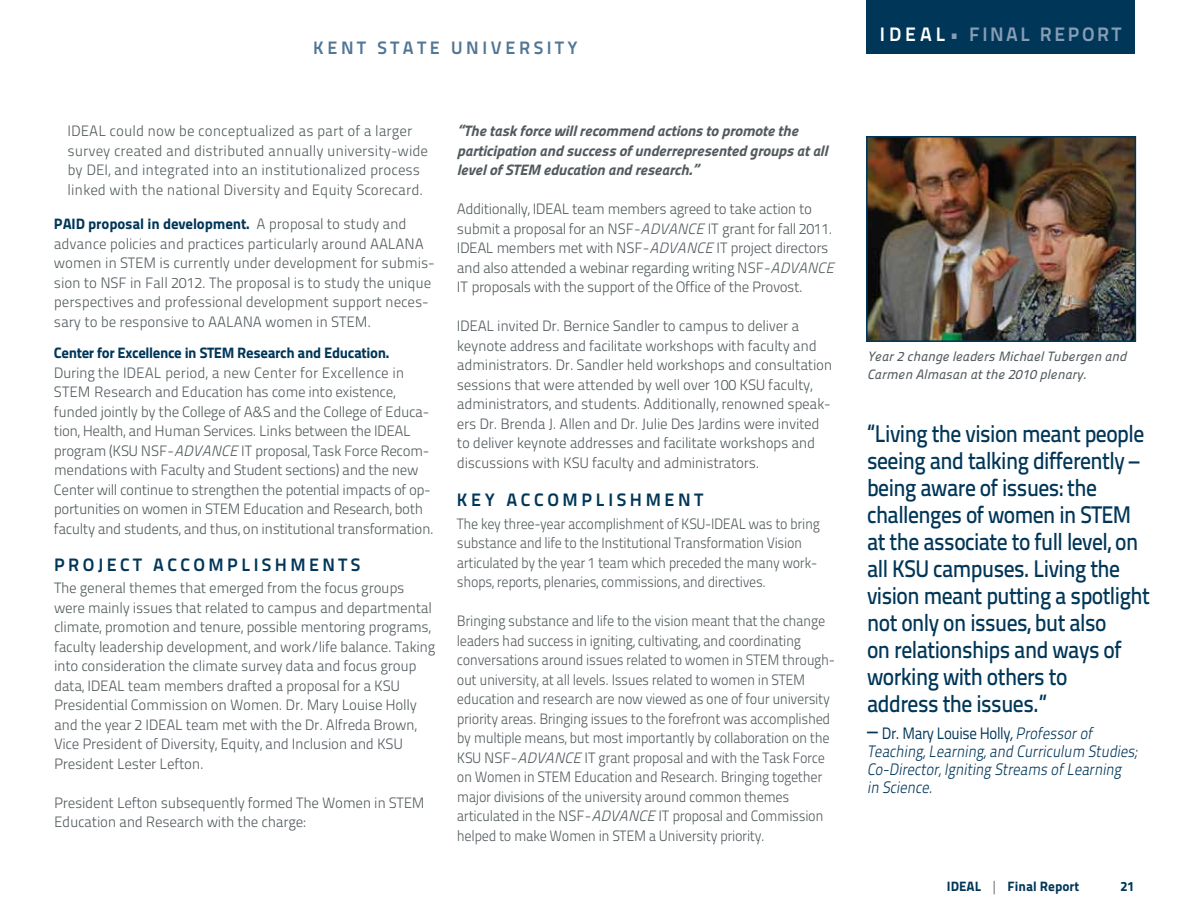
<style>
.page{position:relative;width:1188px;height:918px;background:#fff}
.page>*{position:absolute;margin:0;border:0;box-sizing:border-box;transform-origin:0 0}
.t1{font:24px/27px "Titillium Text 25 L 600 wt";letter-spacing:-.025em;color:#003658;scale:.9 1}
.t2{font:19.5px "Titillium Text 25 L 800 wt";letter-spacing:.13em;color:#869db5}
.t3{font:18px "Titillium Text 25 L 800 wt";letter-spacing:.19em;color:#003658}
.t4{font:18px "Titillium Text 25 L 800 wt";letter-spacing:.2em;color:#537694}
.t5{font:italic 16.5px/18px "Titillium Maps 26 L 250 wt";color:#003658;scale:.9 1}
.t6{font:16.5px "Titillium Text 25 L 400 wt";letter-spacing:-.025em;color:#003658;scale:.9 1}
.t7{font:15px/19.5px "Titillium Maps 26 L 250 wt";letter-spacing:-.02em;color:#525a5d}
.t8{font:15px/19.5px "Titillium Maps 26 L 250 wt";letter-spacing:-.02em;color:#525a5d;scale:.95 1}
.t9{font:15px/19.5px "Titillium Maps 26 L 250 wt";letter-spacing:-.02em;color:#525a5d;scale:.94 1}
.t10{font:15px/19.5px "Titillium Maps 26 L 250 wt";color:#525a5d}
.t11{font:15px/19.5px "Titillitalic 999 wt";letter-spacing:-.02em;color:#525a5d}
.t12{font:15px "Titillium Maps 26 L 999 wt";letter-spacing:-.025em;color:#003658}
.t13{font:13.5px/18px "Titillitalic 500 wt";color:#525a5d}
.t14{font:13.5px "Titillium Maps 26 L 999 wt";color:#003658}
.s1{font-family:"Titillium Maps 26 L 250 wt";color:#525a5d}
.s2{font-family:"Titillitalic 250 wt"}
.s3{color:#fff}
.s4{font-size:24px}
.s5{font-style:italic}
.s6{font-family:"Titillium Maps 26 L 250 wt";font-style:italic}
</style>
<div class="page">
<div style="left:866px;top:0;width:269px;height:54px;background:#003658"></div>
<img style="left:869px;top:139px;width:264px;height:200px">
<div style="left:866px;top:136px;width:270px;height:206px;border:2px solid #003658"></div>
<p class="t4" style="left:313px;top:34px;width:266px">KENT STATE U NIVERSITY</p>
<p class="t10" style="left:68px;top:121px;width:362px">IDEAL could now be conceptualized as part of a larger survey created and distributed annually university-wide by DEI, and integrated into an institutionalized process linked with the national Diversity and Equity Scorecard.</p>
<p class="t12" style="left:54px;top:212px;width:354px">PAID proposal in development. <span class="s1">A proposal to study and</span></p>
<p class="t7" style="left:54px;top:233px;width:382px">advance policies and practices particularly around AALANA women in STEM is currently under development for submis&shy;sion to NSF in Fall 2012. The proposal is to study the unique perspectives and professional development support neces&shy;sary to be responsive to AALANA women in STEM.</p>
<p class="t12" style="left:54px;top:341px;width:337px">Center for Excellence in STEM Research and Education.</p>
<p class="t7" style="left:54px;top:362px;width:381px">During the IDEAL period, a new Center for Excellence in STEM Research and Education has come into existence, funded jointly by the College of A&amp;S and the College of Educa&shy;tion, Health, and Human Services. Links between the IDEAL program (KSU NSF-<span class="s2">ADVANCE</span> IT proposal, Task Force Recom&shy;mendations with Faculty and Student sections) and the new Center will continue to strengthen the potential impacts of op&shy;portunities on women in STEM Education and Research, both faculty and students, and thus, on institutional transformation.</p>
<p class="t3" style="left:54px;top:550px;width:223px">PROJECT ACC OM PLISHM</p>
<p class="t3" style="left:309px;top:550px;width:51px">ENTS</p>
<p class="t7" style="left:54px;top:577px;width:383px">The general themes that emerged from the focus groups were mainly issues that related to campus and departmental climate, promotion and tenure, possible mentoring programs, faculty leadership development, and work/life balance. Taking into consideration the climate survey data and focus group data, IDEAL team members drafted a proposal for a KSU Presidential Commission on Women. Dr. Mary Louise Holly and the year 2 IDEAL team met with the Dr. Alfreda Brown, Vice President of Diversity, Equity, and Inclusion and KSU President Lester Lefton.</p>
<p class="t7" style="left:54px;top:792px;width:372px">President Lefton subsequently formed The Women in STEM<br>Education and Research with the charge:</p>
<p class="t11" style="left:457px;top:121px;width:372px">“The task force will recommend actions to promote the participation and success of underrepresented groups at all level of STEM education and research.”</p>
<p class="t7" style="left:457px;top:199px;width:379px">Additionally, IDEAL team members agreed to take action to submit a proposal for an NSF-<span class="s2">ADVANCE</span> IT grant for fall 2011.<br>IDEAL members met with NSF-<span class="s2">ADVANCE</span> IT project directors and also attended a webinar regarding writing NSF-<span class="s2">ADVANCE </span>IT proposals with the support of the Office of the Provost.</p>
<p class="t7" style="left:457px;top:316px;width:377px">IDEAL invited Dr. Bernice Sandler to campus to deliver a keynote address and facilitate workshops with faculty and administrators. Dr. Sandler held workshops and consultation sessions that were attended by well over 100 KSU faculty, administrators, and students. Additionally, renowned speak&shy;ers Dr. Brenda J. Allen and Dr. Julie Des Jardins were invited to deliver keynote addresses and facilitate workshops and discussions with KSU faculty and administrators.</p>
<p class="t3" style="left:457px;top:486px;width:175px">KEY ACC OM PLISHM</p>
<p class="t3" style="left:665px;top:486px;width:40px">ENT</p>
<p class="t9" style="left:457px;top:513px;width:388px">The key three-year accomplishment of KSU-IDEAL was to bring substance and life to the Institutional Transformation Vision articulated by the year 1 team which preceded the many work&shy;shops, reports, plenaries, commissions, and directives.</p>
<p class="t8" style="left:457px;top:610px;width:400px">Bringing substance and life to the vision meant that the change leaders had success in igniting, cultivating, and coordinating conversations around issues related to women in STEM through&shy;out university, at all levels. Issues related to women in STEM education and research are now viewed as one of four university priority areas. Bringing issues to the forefront was accomplished by multiple means, but most importantly by collaboration on the KSU NSF-<span class="s2">ADVANCE</span> IT grant proposal and with the Task Force on Women in STEM Education and Research. Bringing together major divisions of the university around common themes articulated in the NSF-<span class="s2">ADVANCE</span> IT proposal and Commission helped to make Women in STEM a University priority.</p>
<h2 class="t2" style="left:880px;top:19px;width:243px"><span class="s3">IDEAL</span>• FINAL REPORT</h2>
<p class="t13" style="left:867px;top:346px;width:261px">Year 2 change leaders Michael Tubergen and<br>Carmen Almasan at the 2010 plenary.</p>
<p class="t1" style="left:867px;top:419px;width:316px">“Living the vision meant people seeing and talking differently – being aware of issues: the challenges of women in STEM at the associate to full level, on all KSU campuses. Living the vision meant putting a spotlight not only on issues, but also<br>on relationships and ways of working with others to<br>address the issues.”</p>
<p class="t6" style="left:867px;top:721px;width:256px"><span class="s4">–</span> Dr. Mary Louise Holly<span class="s5">,</span><span class="s6">Professorof</span></p>
<p class="t5" style="left:867px;top:741px;width:306px">Teaching,Learning,and Curriculum Studies;<br>Co-Director,Igniting Streams ofLearning in Science.</p>
<p class="t14" style="left:947px;top:876px;width:134px">IDEAL <span class="s1">|</span> Final Report</p>
<p class="t14" style="left:1120px;top:876px;width:16px">21</p>
</div>
